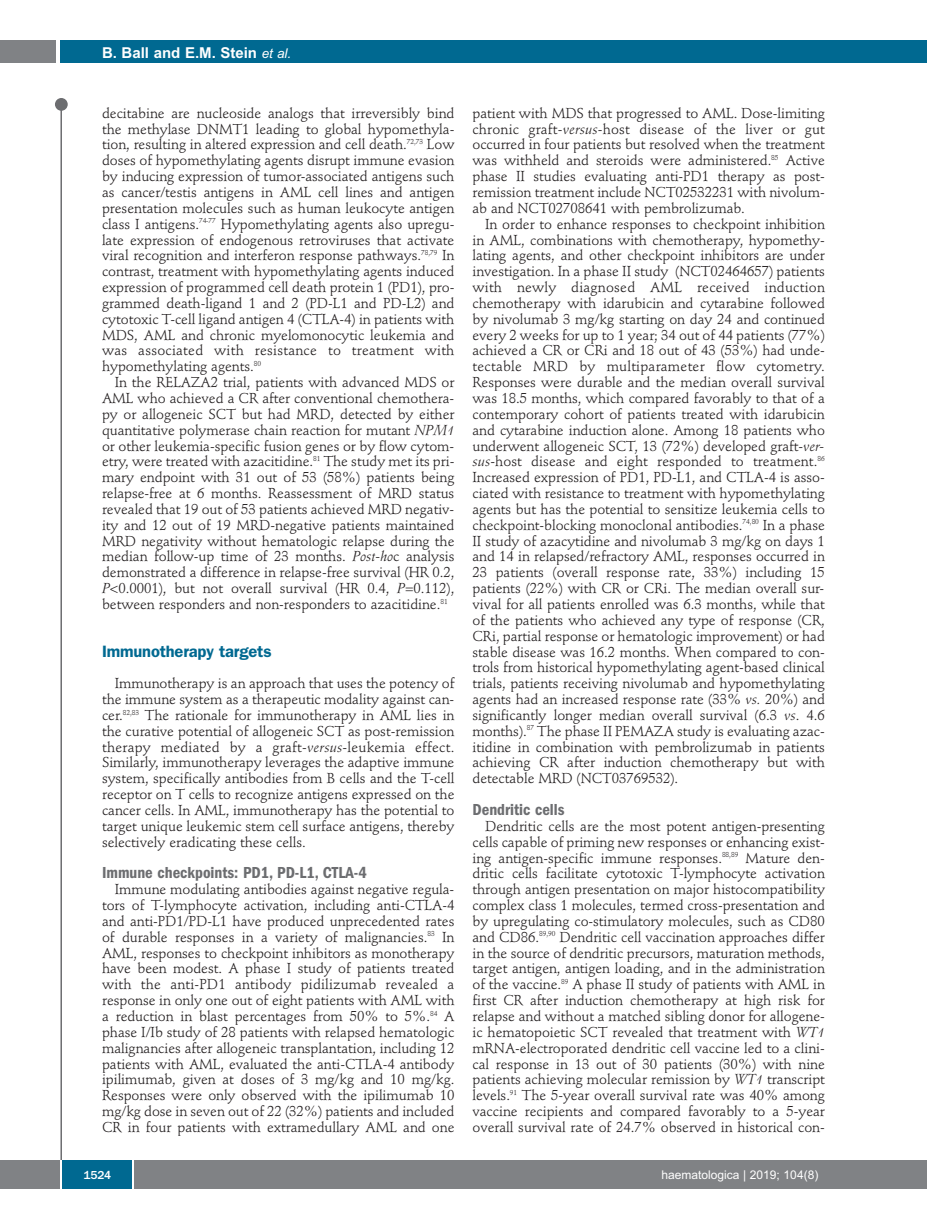
<style>
.page{position:relative;width:927px;height:1225px;background:#fff}
.page>*{position:absolute;margin:0;border:0;box-sizing:border-box;transform-origin:0 0}
.t1{font:600 condensed 16.5px "Franklin Gothic";color:#6c6d70}
.t2{font:600 16.5px "Franklin Gothic";letter-spacing:-.01em;color:#006991}
.t3{font:700 15px "Arial";color:#fff}
.t4{font:14.25px/15.9px "Stempel Schneidler";letter-spacing:-.005em;color:#231f20;text-align:justify}
.t5{font:12px "Arial";color:#fff}
.t6{font:500 12px "Franklin Gothic";color:#fff}
.s1{font-weight:400;font-style:italic;font-size:13.5px}
.s2{font-style:italic}
</style>
<div class="page">
<div style="left:911px;top:40px;width:16px;height:22px;background:#006991"></div>
<div style="left:910px;top:1160px;width:17px;height:28px;background:#808285"></div>
<div style="left:55px;top:98px;width:13px;height:13px;background:#6c6d70;border-radius:50%"></div>
<hr style="left:60px;top:101px;width:2px;height:1061px;background:#6c6d70">
<div style="left:60px;top:40px;width:852px;height:22px;background:#006991"></div>
<div style="left:0;top:40px;width:56px;height:22px;background:#808285"></div>
<div style="left:0;top:1160px;width:911px;height:28px;background:#808285"></div>
<div style="left:62px;top:1160px;width:71px;height:28px;background:#006991"></div>
<hr style="left:60px;top:1160px;width:2px;height:28px;background:#fff">
<svg style="left:133px;top:1160px;width:1px;height:28px"></svg>
<p class="t3" style="left:102px;top:44px;width:191px">B. Ball and E.M. Stein <span class="s1">et al.</span></p>
<p class="t4" style="left:102px;top:106px;width:354px">decitabine are nucleoside analogs that irreversibly bind the methylase DNMT1 leading to global hypomethyla&shy;tion, resulting in altered expression and cell death.<sup>72,73</sup> Low doses of hypomethylating agents disrupt immune evasion by inducing expression of tumor-associated antigens such as cancer/testis antigens in AML cell lines and antigen presentation molecules such as human leukocyte antigen class I antigens.<sup>74-77</sup> Hypomethylating agents also upregu&shy;late expression of endogenous retroviruses that activate viral recognition and interferon response pathways.<sup>78,79</sup> In contrast, treatment with hypomethylating agents induced expression of programmed cell death protein 1 (PD1), pro&shy;grammed death-ligand 1 and 2 (PD-L1 and PD-L2) and cytotoxic T-cell ligand antigen 4 (CTLA-4) in patients with MDS, AML and chronic myelomonocytic leukemia and was associated with resistance to treatment with hypomethylating agents.<sup>80</sup></p>
<p class="t4" style="left:102px;top:376px;width:354px;text-indent:13px">In the RELAZA2 trial, patients with advanced MDS or AML who achieved a CR after conventional chemothera&shy;py or allogeneic SCT but had MRD, detected by either quantitative polymerase chain reaction for mutant <span class="s2">NPM1 </span>or other leukemia-specific fusion genes or by flow cytom&shy;etry, were treated with azacitidine.<sup>81</sup> The study met its pri&shy;mary endpoint with 31 out of 53 (58%) patients being relapse-free at 6 months. Reassessment of MRD status revealed that 19 out of 53 patients achieved MRD negativ&shy;ity and 12 out of 19 MRD-negative patients maintained MRD negativity without hematologic relapse during the median follow-up time of 23 months. <span class="s2">Post-ho</span>c analysis demonstrated a difference in relapse-free survival (HR 0.2, <span class="s2">P</span>&lt;0.0001), but not overall survival (HR 0.4, <span class="s2">P</span>=0.112), between responders and non-responders to azacitidine.<sup>81</sup></p>
<p class="t2" style="left:102px;top:645px;width:171px">Immunotherapy targets</p>
<p class="t4" style="left:102px;top:677px;width:354px;text-indent:13px">Immunotherapy is an approach that uses the potency of the immune system as a therapeutic modality against can&shy;cer.<sup>82,83</sup> The rationale for immunotherapy in AML lies in the curative potential of allogeneic SCT as post-remission therapy mediated by a graft-<span class="s2">versus</span>-leukemia effect.<br>Similarly, immunotherapy leverages the adaptive immune system, specifically antibodies from B cells and the T-cell receptor on T cells to recognize antigens expressed on the cancer cells. In AML, immunotherapy has the potential to target unique leukemic stem cell surface antigens, thereby selectively eradicating these cells.</p>
<p class="t1" style="left:102px;top:867px;width:266px">Immune checkpoints: PD1, PD-L1, CTLA-4</p>
<p class="t4" style="left:102px;top:882px;width:354px;text-indent:13px">Immune modulating antibodies against negative regula&shy;tors of T-lymphocyte activation, including anti-CTLA-4 and anti-PD1/PD-L1 have produced unprecedented rates of durable responses in a variety of malignancies.<sup>83</sup> In AML, responses to checkpoint inhibitors as monotherapy have been modest. A phase I study of patients treated with the anti-PD1 antibody pidilizumab revealed a response in only one out of eight patients with AML with a reduction in blast percentages from 50% to 5%.<sup>84</sup> A phase I/Ib study of 28 patients with relapsed hematologic malignancies after allogeneic transplantation, including 12 patients with AML, evaluated the anti-CTLA-4 antibody ipilimumab, given at doses of 3 mg/kg and 10 mg/kg.<br>Responses were only observed with the ipilimumab 10 mg/kg dose in seven out of 22 (32%) patients and included CR in four patients with extramedullary AML and one</p>
<p class="t4" style="left:472px;top:106px;width:354px">patient with MDS that progressed to AML. Dose-limiting chronic graft-<span class="s2">versus</span>-host disease of the liver or gut occurred in four patients but resolved when the treatment was withheld and steroids were administered.<sup>85</sup> Active phase II studies evaluating anti-PD1 therapy as post&shy;remission treatment include NCT02532231 with nivolum&shy;ab and NCT02708641 with pembrolizumab.</p>
<p class="t4" style="left:472px;top:217px;width:354px;text-indent:13px">In order to enhance responses to checkpoint inhibition in AML, combinations with chemotherapy, hypomethy&shy;lating agents, and other checkpoint inhibitors are under investigation. In a phase II study (NCT02464657) patients with newly diagnosed AML received induction chemotherapy with idarubicin and cytarabine followed by nivolumab 3 mg/kg starting on day 24 and continued every 2 weeks for up to 1 year; 34 out of 44 patients (77%) achieved a CR or CRi and 18 out of 43 (53%) had unde&shy;tectable MRD by multiparameter flow cytometry.<br>Responses were durable and the median overall survival was 18.5 months, which compared favorably to that of a contemporary cohort of patients treated with idarubicin and cytarabine induction alone. Among 18 patients who underwent allogeneic SCT, 13 (72%) developed graft-<span class="s2">ver&shy;sus</span>-host disease and eight responded to treatment.<sup>86<br></sup>Increased expression of PD1, PD-L1, and CTLA-4 is asso&shy;ciated with resistance to treatment with hypomethylating agents but has the potential to sensitize leukemia cells to checkpoint-blocking monoclonal antibodies.<sup>74,80</sup> In a phase II study of azacytidine and nivolumab 3 mg/kg on days 1 and 14 in relapsed/refractory AML, responses occurred in 23 patients (overall response rate, 33%) including 15 patients (22%) with CR or CRi. The median overall sur&shy;vival for all patients enrolled was 6.3 months, while that of the patients who achieved any type of response (CR, CRi, partial response or hematologic improvement) or had stable disease was 16.2 months. When compared to con&shy;trols from historical hypomethylating agent-based clinical trials, patients receiving nivolumab and hypomethylating agents had an increased response rate (33% <span class="s2">vs.</span> 20%) and significantly longer median overall survival (6.3 <span class="s2">vs</span>. 4.6 months).<sup>87</sup> The phase II PEMAZA study is evaluating azac&shy;itidine in combination with pembrolizumab in patients achieving CR after induction chemotherapy but with detectable MRD (NCT03769532).</p>
<p class="t1" style="left:472px;top:804px;width:94px">Dendritic cells</p>
<p class="t4" style="left:472px;top:819px;width:354px;text-indent:13px">Dendritic cells are the most potent antigen-presenting cells capable of priming new responses or enhancing exist&shy;ing antigen-specific immune responses.<sup>88,89</sup> Mature den&shy;dritic cells facilitate cytotoxic T-lymphocyte activation through antigen presentation on major histocompatibility complex class 1 molecules, termed cross-presentation and by upregulating co-stimulatory molecules, such as CD80 and CD86.<sup>89,90</sup> Dendritic cell vaccination approaches differ in the source of dendritic precursors, maturation methods, target antigen, antigen loading, and in the administration of the vaccine.<sup>89</sup> A phase II study of patients with AML in first CR after induction chemotherapy at high risk for relapse and without a matched sibling donor for allogene&shy;ic hematopoietic SCT revealed that treatment with <span class="s2">WT1 </span>mRNA-electroporated dendritic cell vaccine led to a clini&shy;cal response in 13 out of 30 patients (30%) with nine patients achieving molecular remission by <span class="s2">WT1</span> transcript levels.<sup>91</sup> The 5-year overall survival rate was 40% among vaccine recipients and compared favorably to a 5-year overall survival rate of 24.7% observed in historical con-</p>
<p class="t6" style="left:83px;top:1167px;width:29px">1524</p>
<p class="t5" style="left:661px;top:1167px;width:158px">haematologica | 2019; 104(8)</p>
</div>
